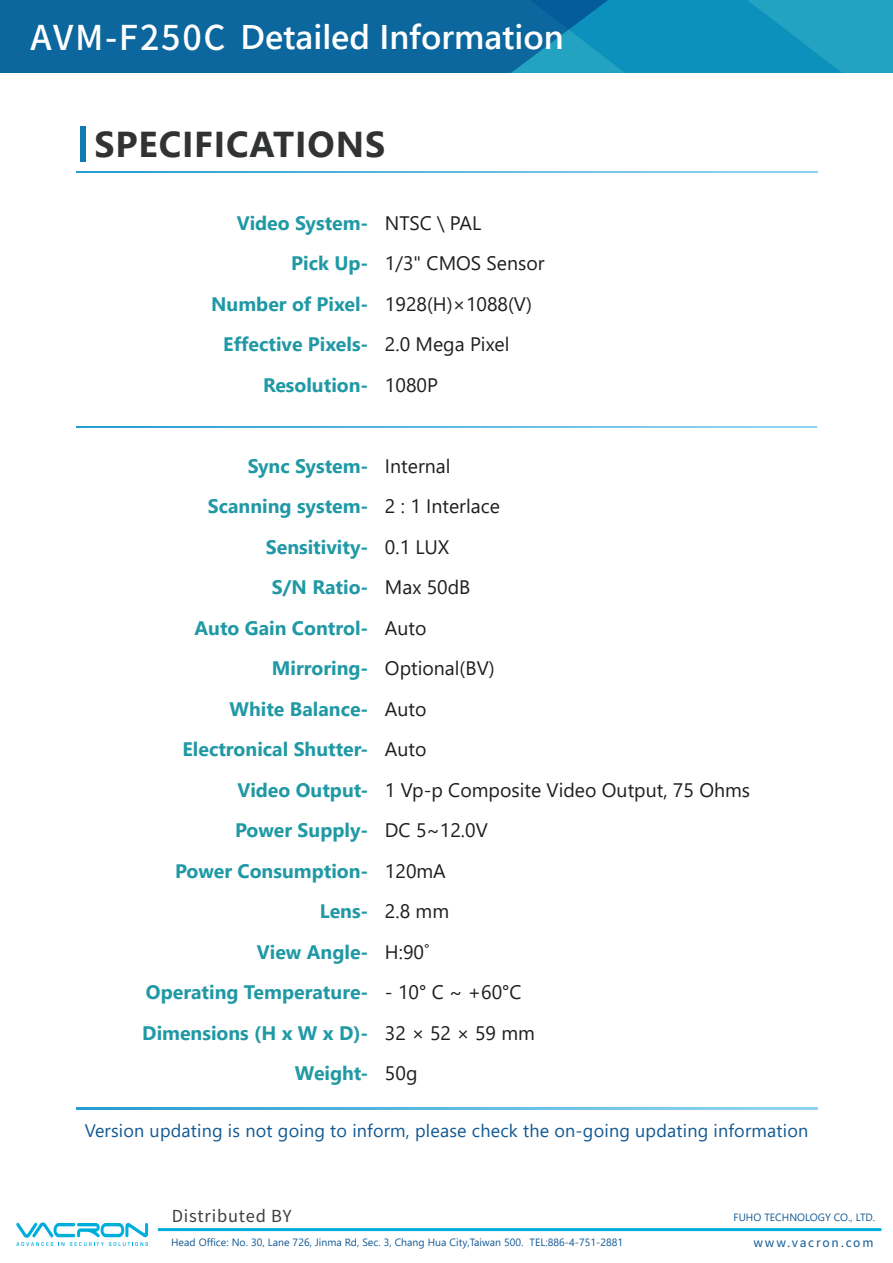
<style>
.page{position:relative;width:893px;height:1263px;background:#fff}
.page>*{position:absolute;margin:0;border:0;box-sizing:border-box;transform-origin:0 0}
.t1{font:700 36px "Segoe UI";letter-spacing:.02em;color:#313333}
.t2{font:600 34.2px "Segoe UI";color:#fff}
.t3{font:700 19.5px/40.5px "Segoe UI";color:#2099a5;text-align:right}
.t4{font:19.5px/40.5px "Segoe UI";color:#1e1e1e}
.t5{font:18px "Segoe UI";letter-spacing:.01em;color:#125993}
.t6{font:16.5px "Noto Sans CJ Ktc";letter-spacing:.05em;color:#3f3f3f}
.t7{font:12px "Noto Sans CJ Ktc";letter-spacing:.15em;color:#125993}
.t8{font:10.5px "Segoe UI";letter-spacing:.005em;color:#125993}
.s1{font-family:"Noto Sans CJ Ktc";font-weight:500}
</style>
<div class="page">
<svg style="left:77px;top:171px;width:741px;height:1px"></svg>
<svg style="left:76px;top:427px;width:741px;height:1px"></svg>
<svg style="left:77px;top:1107px;width:741px;height:2px"></svg>
<svg style="left:754px;top:0;width:139px;height:73px"></svg>
<svg style="left:0;top:0;width:754px;height:73px;fill:#0b679d"></svg>
<div style="left:80px;top:127px;width:5px;height:35px;background:#127baf"></div>
<svg style="left:16px;top:1222px;width:132px;height:24px"></svg>
<hr style="left:158px;top:1228px;width:723px;height:3px;background:#00aedc">
<h2 class="t2" style="left:31px;top:5px;width:535px"><span class="s1">AVM-F250C</span> Detailed Information</h2>
<h1 class="t1" style="left:95px;top:110px;width:292px">SPECIFICATIONS</h1>
<p class="t3" style="left:211px;top:201px;width:159px">Video System-<br>Pick Up-<br>Number of Pixel-<br>Effective Pixels-<br>Resolution-</p>
<p class="t4" style="left:385px;top:201px;width:161px">NTSC \ PAL<br>1/3" CMOS Sensor<br>1928(H)×1088(V)<br>2.0 Mega Pixel<br>1080P</p>
<p class="t4" style="left:385px;top:444px;width:367px">Internal<br>2 : 1 Interlace<br>0.1 LUX<br>Max 50dB<br>Auto<br>Optional(BV)<br>Auto<br>Auto<br>1 Vp-p Composite Video Output, 75 Ohms<br>DC 5~12.0V<br>120mA<br>2.8 mm<br>H:90˚</p>
<p class="t4" style="left:385px;top:970px;width:152px">- 10° C ~ +60°C<br>32 × 52 × 59 mm<br>50g</p>
<p class="t3" style="left:142px;top:444px;width:228px">Sync System-<br>Scanning system-<br>Sensitivity-<br>S/N Ratio-<br>Auto Gain Control-<br>Mirroring-<br>White Balance-<br>Electronical Shutter-<br>Video Output-<br>Power Supply-<br>Power Consumption-<br>Lens-<br>View Angle-<br>Operating Temperature-<br>Dimensions (H x W x D)-<br>Weight-</p>
<p class="t5" style="left:85px;top:1113px;width:725px">Version updating is not going to inform, please check the on-going updating information</p>
<p class="t6" style="left:172px;top:1207px;width:121px">Distributed BY</p>
<p class="t8" style="left:171px;top:1232px;width:454px">Head Office: No. 30, Lane 726, Jinma Rd, Sec. 3, Chang Hua City,Taiwan 500. TEL:886-4-751-2881</p>
<p class="t8" style="left:733px;top:1207px;width:143px">FUHO TECHNOLOGY CO., LTD.</p>
<p class="t7" style="left:753px;top:1236px;width:121px">www.vacron.com</p>
</div>
